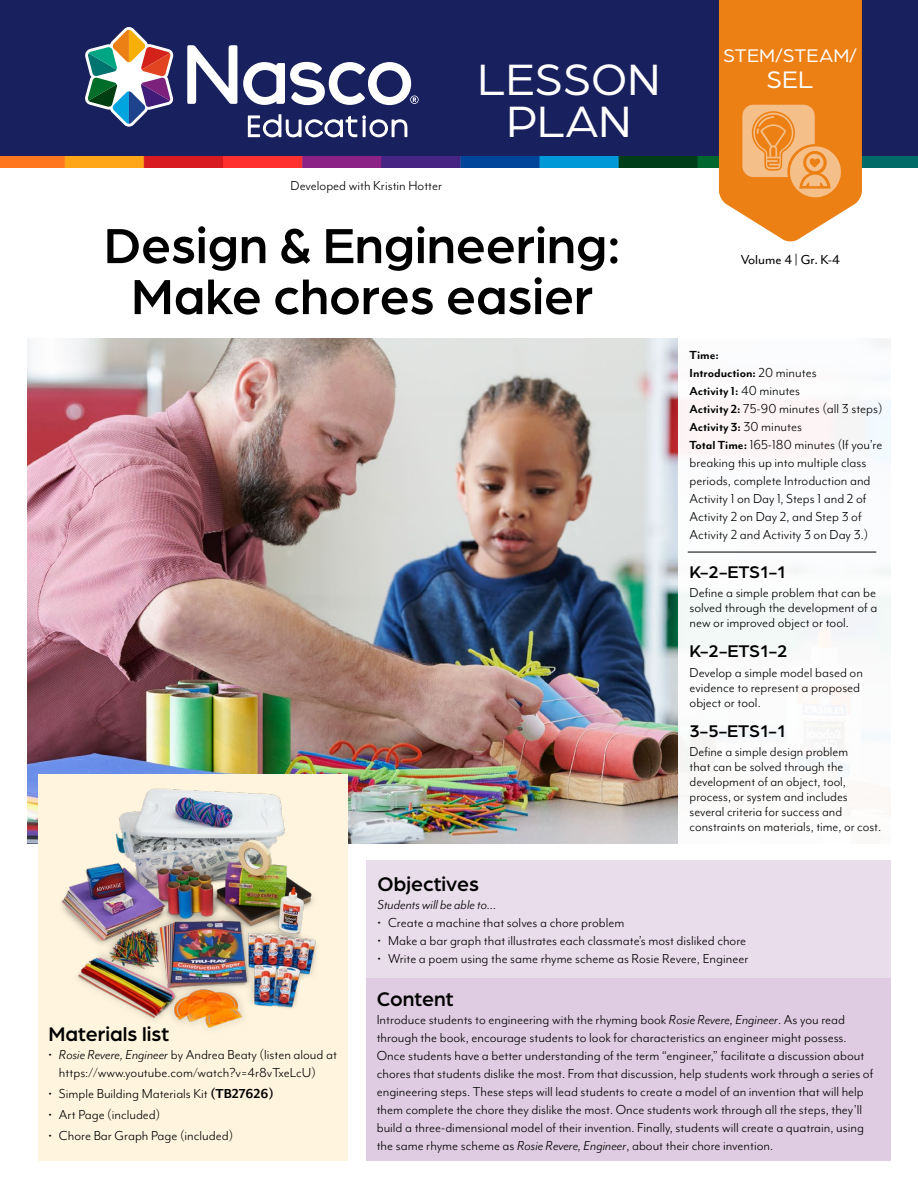
<style>
.page{position:relative;width:918px;height:1188px;background:#fff}
.page>*{position:absolute;margin:0;border:0;box-sizing:border-box;transform-origin:0 0}
.t1{font:500 52.5px/51px "Arboria";color:#000;text-align:center}
.t2{font:46.8px/42.8px "Arboria";color:#fff;text-align:center}
.t3{font:25.5px "Arboria";color:#fff}
.t4{font:500 21px "Arboria";color:#000}
.t5{font:19.5px "Arboria";letter-spacing:.01em;color:#fff}
.t6{font:500 18px "Arboria";color:#000}
.t7{font:15px/18px "Mr Eaves Mod OT";color:#000}
.t8{font:italic 15px "Mr Eaves Mod OT";color:#000}
.t9{font:15px "Mr Eaves Mod OT";color:#000}
.t10{font:700 13.5px/18px "Mr Eaves Mod OT";color:#000}
.s1{font-weight:400;font-size:15px}
.s2{font-weight:700;font-size:13.5px}
.s3{font-style:italic}
.s4{font-weight:700}
</style>
<div class="page">
<img style="left:0;top:156px;width:918px;height:11px">
<div style="left:0;top:0;width:918px;height:156px;background:#18205d"></div>
<svg style="left:187px;top:45px;width:50px;height:59px"></svg>
<svg style="left:243px;top:62px;width:176px;height:43px"></svg>
<svg style="left:85px;top:27px;width:89px;height:100px"></svg>
<svg style="left:248px;top:114px;width:159px;height:23px"></svg>
<img style="left:27px;top:338px;width:651px;height:505px">
<div style="left:366px;top:860px;width:525px;height:118px;background:#e9dceb"></div>
<div style="left:366px;top:978px;width:525px;height:183px;background:#e0cce2"></div>
<div style="left:39px;top:774px;width:309px;height:387px;background:#fff5de"></div>
<img style="left:61px;top:788px;width:256px;height:240px">
<svg style="left:719px;top:0;width:143px;height:242px;background:#ee9338"></svg>
<hr style="left:688px;top:552px;width:188px;height:1px;background:#000">
<p class="t7" style="left:291px;top:176px;width:153px">Developed with Kristin Hotter</p>
<h2 class="t2" style="left:477px;top:56px;width:184px">LESSON<br>PLAN</h2>
<h1 class="t1" style="left:104px;top:217px;width:518px">Design &amp; Engineering:<br>Make chores easier</h1>
<h3 class="t5" style="left:723px;top:43px;width:135px">STEM/STEAM/</h3>
<h3 class="t3" style="left:766px;top:63px;width:49px">SEL</h3>
<p class="t9" style="left:741px;top:252px;width:101px">Volume 4 | Gr. K-4</p>
<p class="t10" style="left:690px;top:346px;width:129px">Time:<br>Introduction: <span class="s1">20 minutes<br></span>Activity 1: <span class="s1">40 minutes</span></p>
<p class="t7" style="left:690px;top:399px;width:195px"><span class="s2">Activity 2:</span> 75-90 minutes (all 3 steps)</p>
<p class="t10" style="left:690px;top:418px;width:114px">Activity 3: <span class="s1">30 minutes</span></p>
<p class="t7" style="left:690px;top:435px;width:194px"><span class="s2">Total Time:</span> 165-180 minutes (If you’re breaking this up into multiple class periods, complete Introduction and Activity 1 on Day 1, Steps 1 and 2 of Activity 2 on Day 2, and Step 3 of Activity 2 and Activity 3 on Day 3.)</p>
<p class="t6" style="left:690px;top:560px;width:98px">K-2-ETS1-1</p>
<p class="t7" style="left:690px;top:585px;width:189px;line-height:15px;text-align:justify">Define a simple problem that can be solved through the development of a new or improved object or tool.</p>
<p class="t6" style="left:690px;top:639px;width:100px">K-2-ETS1-2</p>
<p class="t7" style="left:690px;top:665px;width:175px;line-height:15px">Develop a simple model based on evidence to represent a proposed object or tool.</p>
<p class="t6" style="left:690px;top:719px;width:98px">3-5-ETS1-1</p>
<p class="t7" style="left:690px;top:744px;width:193px;line-height:15px">Define a simple design problem<br>that can be solved through the development of an object, tool, process, or system and includes several criteria for success and constraints on materials, time, or cost.</p>
<h3 class="t4" style="left:48px;top:1020px;width:122px">Materials list</h3>
<p class="t7" style="left:59px;top:1046px;width:280px;text-indent:-10px">• <span class="s3">Rosie Revere, Engineer</span> by Andrea Beaty (listen aloud at https://www.youtube.com/watch?v=4r8vTxeLcU)</p>
<p class="t7" style="left:48px;top:1085px;width:227px">• Simple Building Materials Kit <span class="s4">(TB27626)</span></p>
<p class="t7" style="left:48px;top:1106px;width:113px">• Art Page (included)</p>
<p class="t7" style="left:48px;top:1127px;width:186px">• Chore Bar Graph Page (included)</p>
<h3 class="t4" style="left:378px;top:870px;width:103px">Objectives</h3>
<p class="t8" style="left:378px;top:897px;width:120px">Students will be able to…</p>
<p class="t7" style="left:378px;top:914px;width:248px">• Create a machine that solves a chore problem</p>
<p class="t7" style="left:378px;top:932px;width:370px">• Make a bar graph that illustrates each classmate’s most disliked chore</p>
<p class="t7" style="left:378px;top:950px;width:372px">• Write a poem using the same rhyme scheme as Rosie Revere, Engineer</p>
<h3 class="t4" style="left:377px;top:985px;width:78px">Content</h3>
<p class="t7" style="left:377px;top:1011px;width:498px">Introduce students to engineering with the rhyming book <span class="s3">Rosie Revere, Engineer</span>. As you read through the book, encourage students to look for characteristics an engineer might possess.<br>Once students have a better understanding of the term “engineer,” facilitate a discussion about chores that students dislike the most. From that discussion, help students work through a series of engineering steps. These steps will lead students to create a model of an invention that will help them complete the chore they dislike the most. Once students work through all the steps, they’ll build a three-dimensional model of their invention. Finally, students will create a quatrain, using the same rhyme scheme as <span class="s3">Rosie Revere, Engineer</span>, about their chore invention.</p>
</div>
